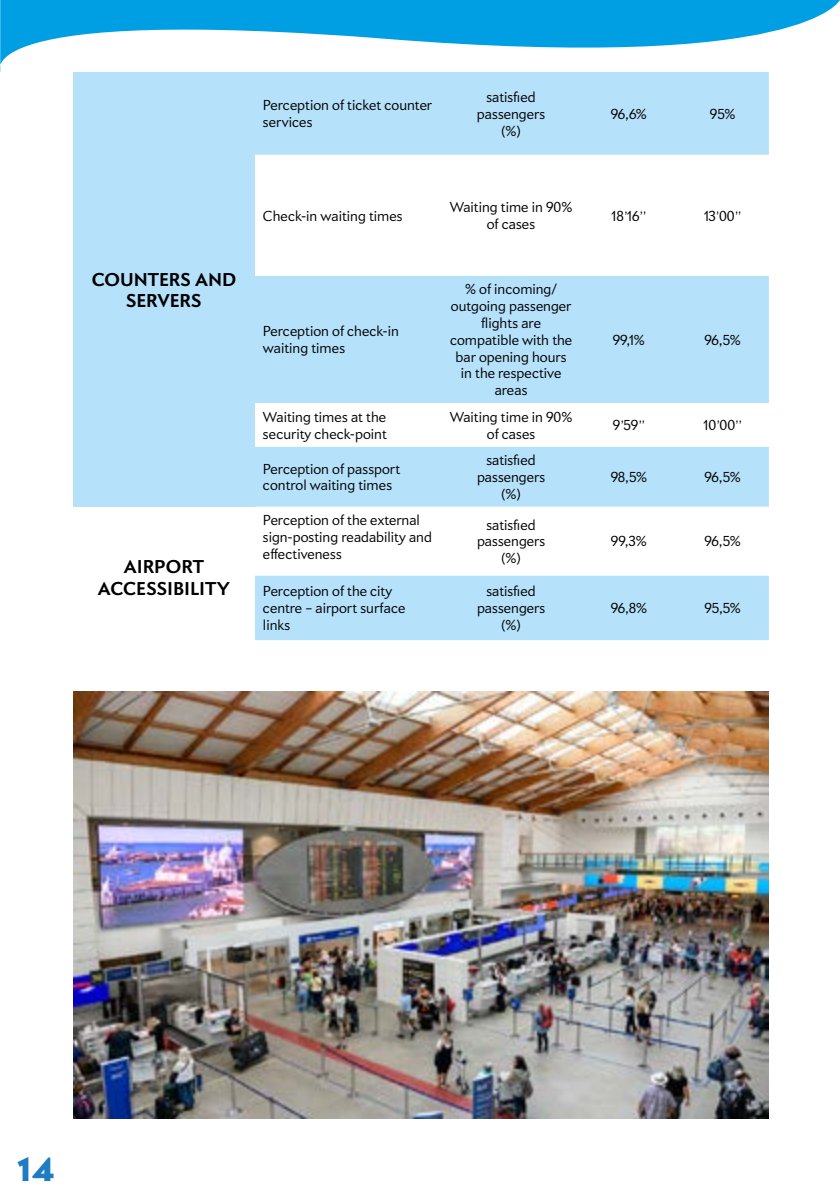
<style>
.page{position:relative;width:840px;height:1191px;background:#fff}
.page>*{position:absolute;margin:0;border:0;box-sizing:border-box;transform-origin:0 0}
.t1{font:900 36px "Transat Text";color:#1f7cc1}
.t2{font:700 18px/21.6px "Apres";color:#000;text-align:center}
.t3{font:300 14px/16.8px "Apres";color:#000;text-align:center}
.s1{font-family:"Abadi MT Pro"}
</style>
<div class="page">
<svg style="left:0;top:0;width:839px;height:72px;fill:#009fe3"></svg>
<div style="left:73px;top:72px;width:182px;height:435px;background:#b5e1fa"></div>
<div style="left:255px;top:72px;width:513px;height:568px;background:#b5e1fa"></div>
<svg style="left:255px;top:155px;width:513px;height:420px"></svg>
<img style="left:73px;top:691px;width:695px;height:428px">
<p class="t2" style="left:92px;top:268px;width:146px">COUNTERS AND<br>SERVERS</p>
<p class="t2" style="left:98px;top:556px;width:134px">AIRPORT<br>ACCESSIBILITY</p>
<p class="t3" style="left:263px;top:97px;width:170px;text-align:left">Perception of ticket counter services</p>
<p class="t3" style="left:476px;top:88px;width:70px">satisfied passengers (%)</p>
<p class="t3" style="left:610px;top:105px;width:38px">96,6%</p>
<p class="t3" style="left:709px;top:105px;width:27px">95%</p>
<p class="t3" style="left:263px;top:207px;width:141px">Check-in waiting times</p>
<p class="t3" style="left:449px;top:198px;width:124px">Waiting time in 90% of cases</p>
<p class="t3" style="left:611px;top:207px;width:36px">18<span class="s1">’</span>16<span class="s1">’’</span></p>
<p class="t3" style="left:703px;top:207px;width:39px">13<span class="s1">’</span>00<span class="s1">’’</span></p>
<p class="t3" style="left:263px;top:323px;width:137px;text-align:left">Perception of check-in waiting times</p>
<p class="t3" style="left:450px;top:281px;width:123px">% of incoming/ outgoing passenger flights are compatible with the bar opening hours in the respective areas</p>
<p class="t3" style="left:612px;top:331px;width:34px">99,1%</p>
<p class="t3" style="left:704px;top:331px;width:38px">96,5%</p>
<p class="t3" style="left:263px;top:408px;width:125px;text-align:left">Waiting times at the security check-point</p>
<p class="t3" style="left:449px;top:408px;width:124px">Waiting time in 90% of cases</p>
<p class="t3" style="left:612px;top:416px;width:33px">9<span class="s1">’</span>59<span class="s1">’’</span></p>
<p class="t3" style="left:703px;top:416px;width:39px">10<span class="s1">’</span>00<span class="s1">’’</span></p>
<p class="t3" style="left:263px;top:460px;width:139px;text-align:left">Perception of passport control waiting times</p>
<p class="t3" style="left:476px;top:451px;width:70px">satisfied passengers (%)</p>
<p class="t3" style="left:610px;top:468px;width:38px">98,5%</p>
<p class="t3" style="left:704px;top:468px;width:38px">96,5%</p>
<p class="t3" style="left:263px;top:512px;width:170px;text-align:left">Perception of the external sign-posting readability and effectiveness</p>
<p class="t3" style="left:476px;top:516px;width:70px">satisfied passengers (%)</p>
<p class="t3" style="left:263px;top:583px;width:144px;text-align:left">Perception of the city centre – airport surface links</p>
<p class="t3" style="left:476px;top:583px;width:70px">satisfied passengers (%)</p>
<p class="t3" style="left:610px;top:533px;width:37px">99,3%</p>
<p class="t3" style="left:704px;top:533px;width:38px">96,5%</p>
<p class="t3" style="left:610px;top:599px;width:38px">96,8%</p>
<p class="t3" style="left:704px;top:599px;width:38px">95,5%</p>
<h1 class="t1" style="left:17px;top:1146px;width:40px">14</h1>
</div>
